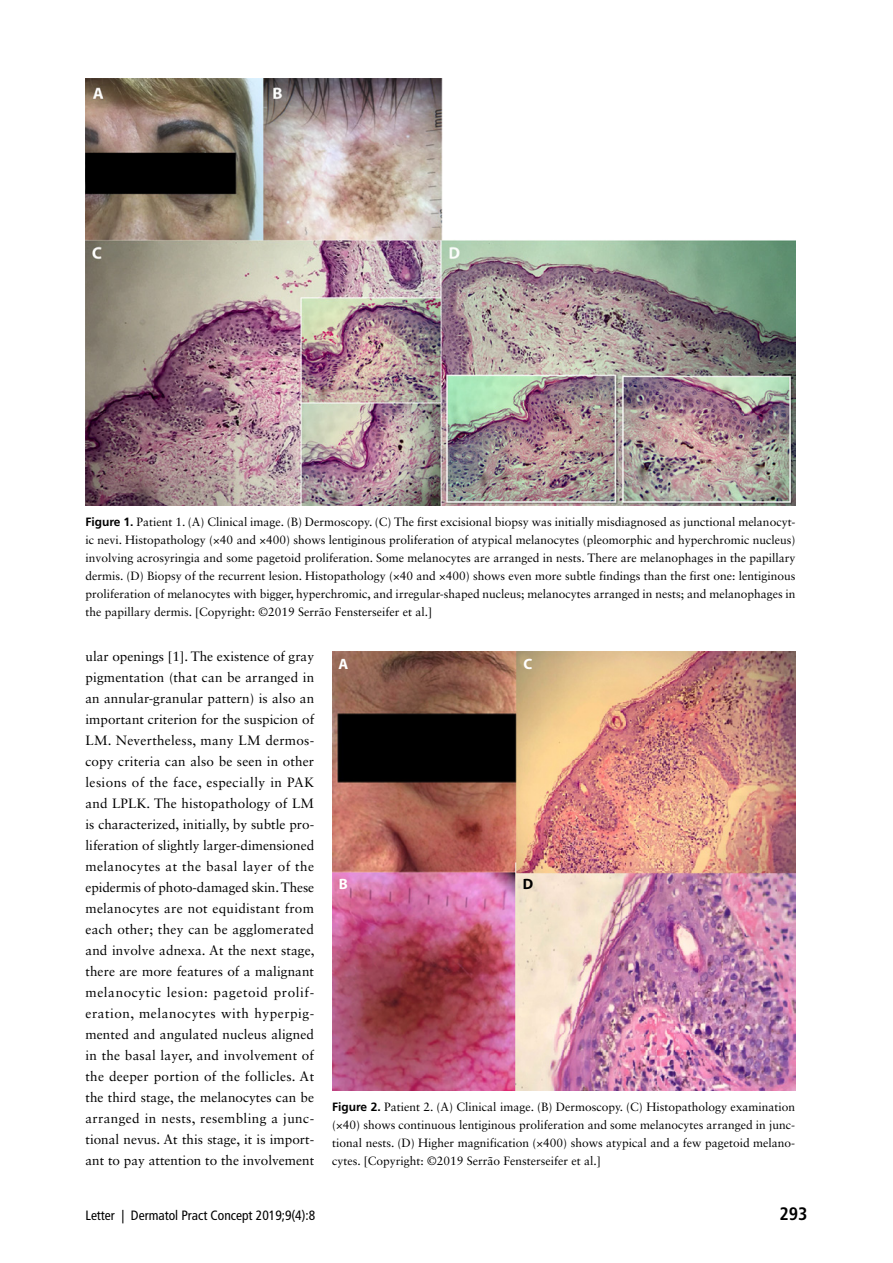
<style>
.page{position:relative;width:893px;height:1263px;background:#fff}
.page>*{position:absolute;margin:0;border:0;box-sizing:border-box;transform-origin:0 0}
.t1{font:700 condensed 18px "Frutiger LT Std";color:#000}
.Figure_label_white_2{font:700 15px "Myriad Pro";color:#fff}
.Figure_label_white_2-2{font:700 15px "Myriad Pro";color:#000}
.FL{font:13.5px/21px "Sabon LT Std";color:#000;text-align:justify}
.t2{font:condensed 13.5px "Frutiger LT Std";color:#000}
.Figure_legend{font:12px/18px "Sabon LT Std";color:#000;text-align:justify}
.s1{font-family:"Frutiger LT Std";font-weight:700}
</style>
<div class="page">
<img style="left:85px;top:78px;width:711px;height:427px">
<img style="left:332px;top:652px;width:464px;height:438px">
<p class="Figure_legend" style="left:85px;top:513px;width:712px"><span class="s1">Figure 1.</span> Patient 1. (A) Clinical image. (B) Dermoscopy. (C) The first excisional biopsy was initially misdiagnosed as junctional melanocyt&shy;ic nevi. Histopathology (×40 and ×400) shows lentiginous proliferation of atypical melanocytes (pleomorphic and hyperchromic nucleus) involving acrosyringia and some pagetoid proliferation. Some melanocytes are arranged in nests. There are melanophages in the papillary dermis. (D) Biopsy of the recurrent lesion. Histopathology (×40 and ×400) shows even more subtle findings than the first one: lentiginous proliferation of melanocytes with bigger, hyperchromic, and irregular-shaped nucleus; melanocytes arranged in nests; and melanophages in the papillary dermis. [Copyright: ©2019 Serrão Fensterseifer et al.]</p>
<p class="FL" style="left:86px;top:646px;width:231px">ular openings [1]. The existence of gray pigmentation (that can be arranged in an annular-granular pattern) is also an important criterion for the suspicion of LM. Nevertheless, many LM dermos&shy;copy criteria can also be seen in other lesions of the face, especially in PAK and LPLK. The histopathology of LM is characterized, initially, by subtle pro&shy;liferation of slightly larger-dimensioned melanocytes at the basal layer of the epidermis of photo-damaged skin. These melanocytes are not equidistant from each other; they can be agglomerated and involve adnexa. At the next stage, there are more features of a malignant melanocytic lesion: pagetoid prolif&shy;eration, melanocytes with hyperpig&shy;mented and angulated nucleus aligned in the basal layer, and involvement of the deeper portion of the follicles. At the third stage, the melanocytes can be arranged in nests, resembling a junc&shy;tional nevus. At this stage, it is import&shy;ant to pay attention to the involvement</p>
<p class="Figure_label_white_2" style="left:338px;top:655px;width:11px">A</p>
<p class="Figure_label_white_2" style="left:523px;top:655px;width:10px">C</p>
<p class="Figure_label_white_2" style="left:339px;top:874px;width:11px">B</p>
<p class="Figure_label_white_2-2" style="left:523px;top:874px;width:12px">D</p>
<p class="Figure_legend" style="left:332px;top:1098px;width:464px"><span class="s1">Figure 2.</span> Patient 2. (A) Clinical image. (B) Dermoscopy. (C) Histopathology examination (×40) shows continuous lentiginous proliferation and some melanocytes arranged in junc&shy;tional nests. (D) Higher magnification (×400) shows atypical and a few pagetoid melano&shy;cytes. [Copyright: ©2019 Serrão Fensterseifer et al.]</p>
<p class="t2" style="left:86px;top:1208px;width:231px">Letter | Dermatol Pract Concept 2019;9(4):8</p>
<h1 class="t1" style="left:779px;top:1203px;width:30px">293</h1>
</div>
